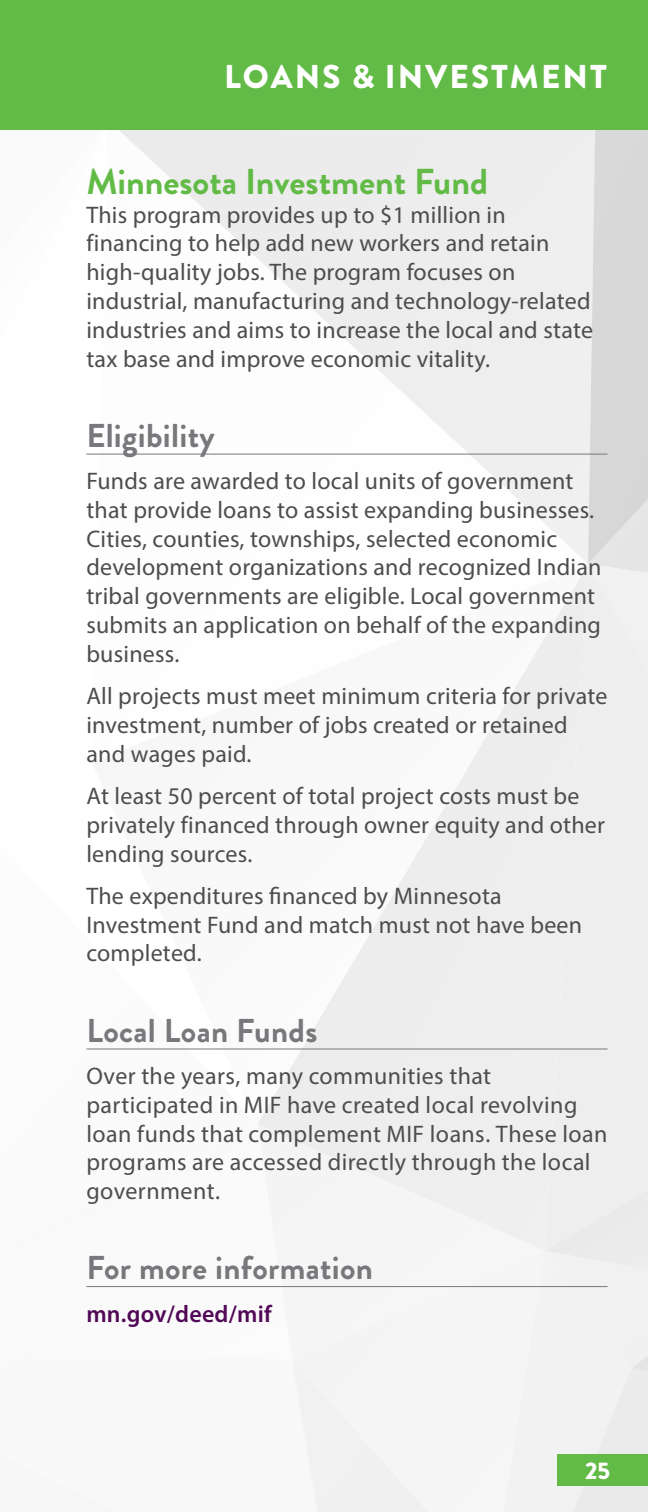
<style>
.page{position:relative;width:648px;height:1512px;background:#fff}
.page>*{position:absolute;margin:0;border:0;box-sizing:border-box;transform-origin:0 0}
.t1{font:700 36px "Brandon Grotesque";color:#62bb46}
.t2{font:700 33px "Brandon Grotesque";letter-spacing:.01em;color:#77787b}
.t3{font:900 33px "Brandon Grotesque";letter-spacing:.065em;color:#fff}
.t4{font:24px/28.8px "Myriad Pro";letter-spacing:.01em;color:#4d4d4f}
.t5{font:600 24px "Myriad Pro";letter-spacing:.01em;color:#510856}
.t6{font:900 24px "Brandon Grotesque";color:#fff}
</style>
<div class="page">
<div style="left:588px;top:719px;width:60px;height:455px;background:#eee"></div>
<div style="left:292px;top:1124px;width:253px;height:106px;background:#efefef"></div>
<svg style="left:86px;top:1124px;width:206px;height:164px"></svg>
<svg style="left:258px;top:565px;width:330px;height:559px"></svg>
<div style="left:292px;top:1287px;width:207px;height:72px;background:#f5f5f5"></div>
<div style="left:292px;top:1359px;width:136px;height:153px;background:#f5f5f5"></div>
<svg style="left:118px;top:130px;width:470px;height:433px"></svg>
<svg style="left:588px;top:130px;width:60px;height:589px;background:#dfdfdf"></svg>
<div style="left:499px;top:1174px;width:149px;height:338px;background:#f2f2f2"></div>
<div style="left:558px;top:1455px;width:90px;height:31px;background:#62bb46"></div>
<div style="left:0;top:0;width:648px;height:130px;background:#62bb46"></div>
<hr style="left:86px;top:454px;width:521px;height:1px;background:#77787b">
<hr style="left:86px;top:1048px;width:521px;height:2px;background:#77787b">
<hr style="left:86px;top:1286px;width:521px;height:1px;background:#77787b">
<h2 class="t3" style="left:224px;top:53px;width:384px">LOANS &amp; INVESTMENT</h2>
<h2 class="t1" style="left:86px;top:156px;width:403px">Minnesota Investment Fund</h2>
<p class="t4" style="left:86px;top:200px;width:508px">This program provides up to $1 million in financing to help add new workers and retain high-quality jobs. The program focuses on industrial, manufacturing and technology-related industries and aims to increase the local and state tax base and improve economic vitality.</p>
<h3 class="t2" style="left:86px;top:412px;width:130px">Eligibility</h3>
<p class="t4" style="left:86px;top:466px;width:517px">Funds are awarded to local units of government that provide loans to assist expanding businesses.<br>Cities, counties, townships, selected economic development organizations and recognized Indian tribal governments are eligible. Local government submits an application on behalf of the expanding business.</p>
<p class="t4" style="left:86px;top:681px;width:523px">All projects must meet minimum criteria for private investment, number of jobs created or retained and wages paid.</p>
<p class="t4" style="left:86px;top:781px;width:520px">At least 50 percent of total project costs must be privately financed through owner equity and other lending sources.</p>
<p class="t4" style="left:86px;top:881px;width:497px">The expenditures financed by Minnesota<br>Investment Fund and match must not have been completed.</p>
<h3 class="t2" style="left:86px;top:1007px;width:232px">Local Loan Funds</h3>
<p class="t4" style="left:86px;top:1061px;width:523px">Over the years, many communities that participated in MIF have created local revolving loan funds that complement MIF loans. These loan programs are accessed directly through the local government.</p>
<h3 class="t2" style="left:86px;top:1245px;width:288px">For more information</h3>
<p class="t5" style="left:86px;top:1298px;width:187px">mn.gov/deed/mif</p>
<p class="t6" style="left:585px;top:1453px;width:26px">25</p>
</div>
